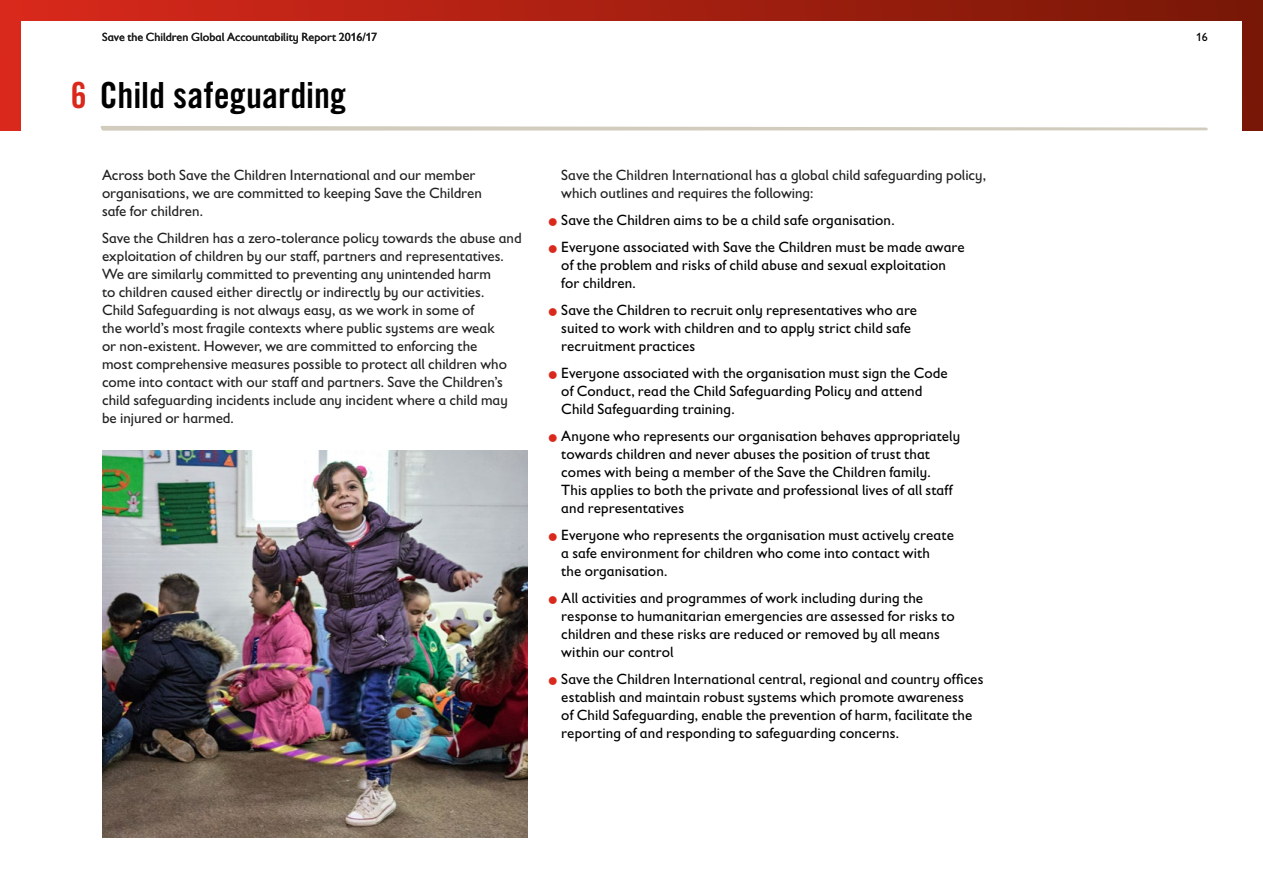
<style>
.page{position:relative;width:1263px;height:893px;background:#fff}
.page>*{position:absolute;margin:0;border:0;box-sizing:border-box;transform-origin:0 0}
.t1{font:36px "Trade Gothic LT Pro Bd Cn 20";color:#000}
.t2{font:15px/18px "Gill Sans Infant Std";letter-spacing:.005em;color:#000}
.t3{font:15px/18px "Gill Sans Infant Std";color:#222121}
.t4{font:12px "Gill Sans Infant Std";color:#222121}
.t5{font:12px "Gill Sans Infant Std";color:#000}
.s1{color:#da291c}
</style>
<div class="page">
<div style="left:0;top:0;width:1263px;height:130px;background:linear-gradient(to right,#d9291c,#771706)"></div>
<div style="left:21px;top:21px;width:1221px;height:851px;background:#fff"></div>
<svg style="left:100px;top:126px;width:1108px;height:5px;background:#dcd8cc"></svg>
<img style="left:102px;top:450px;width:425px;height:387px">
<p class="t4" style="left:102px;top:30px;width:276px">Save the Children Global Accountability Report 2016/17</p>
<p class="t5" style="left:1196px;top:30px;width:13px">16</p>
<h1 class="t1" style="left:71px;top:73px;width:277px"><span class="s1">6</span> Child safeguarding</h1>
<p class="t3" style="left:102px;top:166px;width:381px">Across both Save the Children International and our member organisations, we are committed to keeping Save the Children safe for children.</p>
<p class="t3" style="left:102px;top:229px;width:421px">Save the Children has a zero-tolerance policy towards the abuse and exploitation of children by our staff, partners and representatives.<br>We are similarly committed to preventing any unintended harm<br>to children caused either directly or indirectly by our activities.<br>Child Safeguarding is not always easy, as we work in some of<br>the world’s most fragile contexts where public systems are weak<br>or non-existent. However, we are committed to enforcing the<br>most comprehensive measures possible to protect all children who come into contact with our staff and partners. Save the Children’s child safeguarding incidents include any incident where a child may be injured or harmed.</p>
<p class="t3" style="left:561px;top:166px;width:426px">Save the Children International has a global child safeguarding policy, which outlines and requires the following:</p>
<p class="t2" style="left:561px;top:206px;width:405px;line-height:27px">Save the Children aims to be a child safe organisation.<br>Everyone associated with Save the Children must be made aware</p>
<p class="t2" style="left:561px;top:256px;width:386px">of the problem and risks of child abuse and sexual exploitation for children.</p>
<p class="t2" style="left:561px;top:301px;width:357px">Save the Children to recruit only representatives who are suited to work with children and to apply strict child safe recruitment practices</p>
<p class="t2" style="left:561px;top:364px;width:388px">Everyone associated with the organisation must sign the Code of Conduct, read the Child Safeguarding Policy and attend<br>Child Safeguarding training.</p>
<p class="t2" style="left:561px;top:427px;width:400px">Anyone who represents our organisation behaves appropriately towards children and never abuses the position of trust that comes with being a member of the Save the Children family.<br>This applies to both the private and professional lives of all staff and representatives</p>
<p class="t2" style="left:561px;top:526px;width:394px">Everyone who represents the organisation must actively create a safe environment for children who come into contact with<br>the organisation.</p>
<p class="t2" style="left:561px;top:589px;width:395px">All activities and programmes of work including during the response to humanitarian emergencies are assessed for risks to children and these risks are reduced or removed by all means within our control</p>
<p class="t2" style="left:561px;top:670px;width:424px">Save the Children International central, regional and country offices establish and maintain robust systems which promote awareness<br>of Child Safeguarding, enable the prevention of harm, facilitate the reporting of and responding to safeguarding concerns.</p>
</div>
